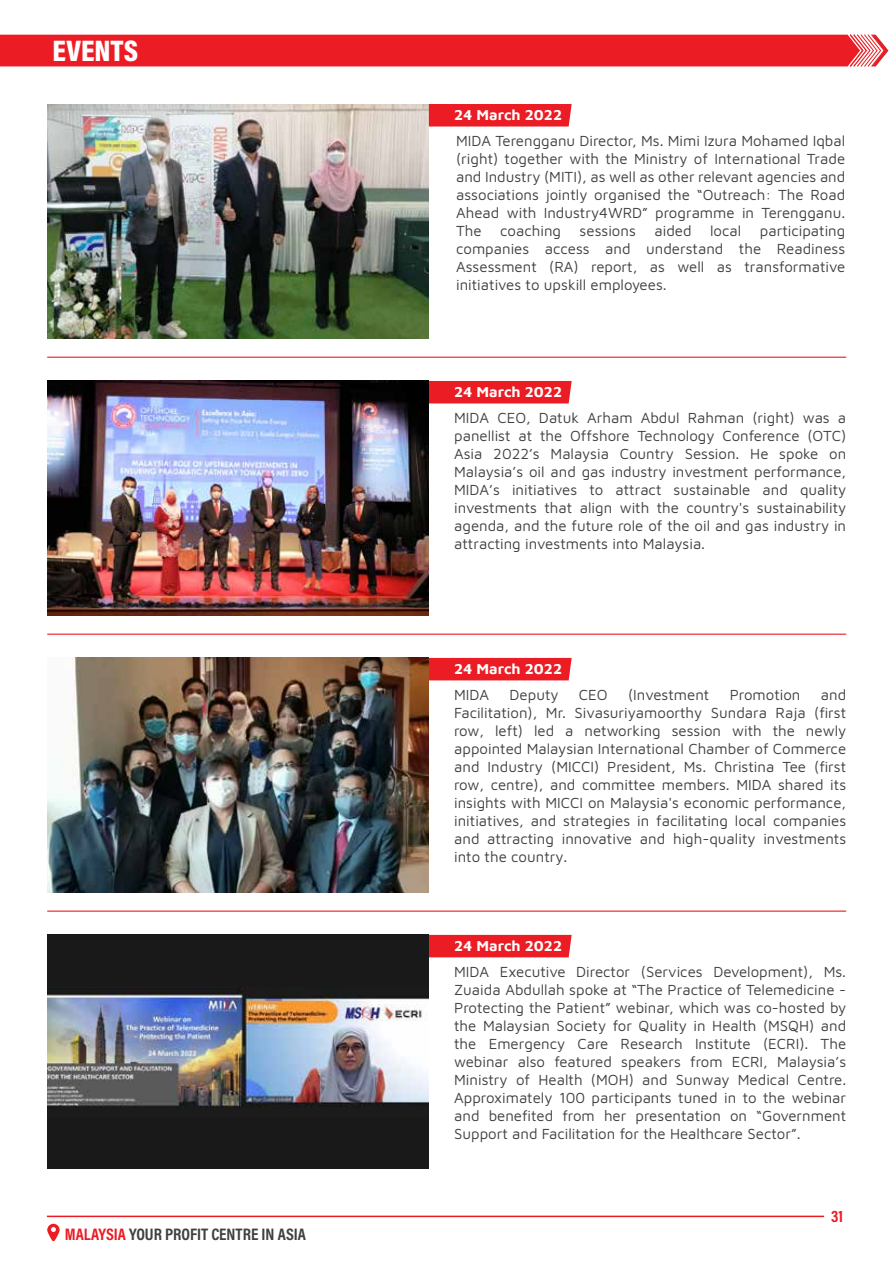
<style>
.page{position:relative;width:893px;height:1263px;background:#fff}
.page>*{position:absolute;margin:0;border:0;box-sizing:border-box;transform-origin:0 0}
.t1{font:900 30px "Acumin Pro Cond";color:#fff}
.t2{font:700 16.8px "Acumin Pro Cond";color:#404040}
.t3{font:700 16.8px "Acumin Pro Cond";color:#eb1c24}
.t4{font:15px/18px "Maven Pro";color:#404040;text-align:justify}
.t5{font:700 15px "Maven Pro";color:#fff}
.s1{color:#eb1c24}
</style>
<div class="page">
<svg style="left:0;top:34px;width:888px;height:33px;background:#ec2931"></svg>
<svg style="left:47px;top:1224px;width:13px;height:17px"></svg>
<hr style="left:47px;top:1215px;width:777px;height:2px;background:#eb1c24">
<hr style="left:47px;top:910px;width:799px;height:2px;background:#eb1c24">
<hr style="left:47px;top:634px;width:799px;height:1px;background:#eb1c24">
<div style="left:429px;top:381px;width:143px;height:22px;background:#eb1c24"></div>
<div style="left:429px;top:935px;width:143px;height:22px;background:#eb1c24"></div>
<div style="left:429px;top:658px;width:143px;height:22px;background:#eb1c24"></div>
<div style="left:47px;top:935px;width:382px;height:234px;background:#191919"></div>
<img style="left:47px;top:987px;width:382px;height:120px">
<img style="left:47px;top:381px;width:382px;height:234px">
<img style="left:47px;top:658px;width:382px;height:234px">
<hr style="left:47px;top:357px;width:799px;height:1px;background:#eb1c24">
<img style="left:47px;top:104px;width:382px;height:234px">
<div style="left:429px;top:104px;width:143px;height:23px;background:#eb1c24"></div>
<h1 class="t1" style="left:52px;top:31px;width:87px">EVENTS</h1>
<p class="t2" style="left:65px;top:1223px;width:243px"><span class="s1">MALAYSIA</span> YOUR PROFIT CENTRE IN ASIA</p>
<p class="t5" style="left:454px;top:105px;width:110px">24 March 2022</p>
<p class="t4" style="left:456px;top:131px;width:391px">MIDA Terengganu Director, Ms. Mimi Izura Mohamed Iqbal (right) together with the Ministry of International Trade and Industry (MITI), as well as other relevant agencies and associations jointly organised the “Outreach: The Road Ahead with Industry4WRD” programme in Terengganu.<br>The coaching sessions aided local participating companies access and understand the Readiness Assessment (RA) report, as well as transformative initiatives to upskill employees.</p>
<p class="t5" style="left:454px;top:382px;width:110px">24 March 2022</p>
<p class="t4" style="left:454px;top:408px;width:394px">MIDA CEO, Datuk Arham Abdul Rahman (right) was a panellist at the Offshore Technology Conference (OTC)<br>Asia 2022’s Malaysia Country Session. He spoke on Malaysia’s oil and gas industry investment performance, MIDA’s initiatives to attract sustainable and quality investments that align with the country's sustainability agenda, and the future role of the oil and gas industry in attracting investments into Malaysia.</p>
<p class="t5" style="left:454px;top:658px;width:110px">24 March 2022</p>
<p class="t4" style="left:454px;top:685px;width:37px">MIDA</p>
<p class="t4" style="left:510px;top:685px;width:50px">Deputy</p>
<p class="t4" style="left:579px;top:685px;width:30px">CEO</p>
<p class="t4" style="left:628px;top:685px;width:83px">(Investment</p>
<p class="t4" style="left:730px;top:685px;width:72px">Promotion</p>
<p class="t4" style="left:454px;top:685px;width:394px;text-indent:367px">and Facilitation), Mr. Sivasuriyamoorthy Sundara Raja (first row, left) led a networking session with the newly appointed Malaysian International Chamber of Commerce and Industry (MICCI) President, Ms. Christina Tee (first row, centre), and committee members. MIDA shared its insights with MICCI on Malaysia's economic performance, initiatives, and strategies in facilitating local companies and attracting innovative and high-quality investments into the country.</p>
<p class="t5" style="left:454px;top:935px;width:110px">24 March 2022</p>
<p class="t4" style="left:454px;top:962px;width:394px">MIDA Executive Director (Services Development), Ms.<br>Zuaida Abdullah spoke at “The Practice of Telemedicine - Protecting the Patient” webinar, which was co-hosted by the Malaysian Society for Quality in Health (MSQH) and the Emergency Care Research Institute (ECRI). The webinar also featured speakers from ECRI, Malaysia’s Ministry of Health (MOH) and Sunway Medical Centre.<br>Approximately 100 participants tuned in to the webinar and benefited from her presentation on “Government Support and Facilitation for the Healthcare Sector”.</p>
<p class="t3" style="left:831px;top:1205px;width:13px">31</p>
</div>
